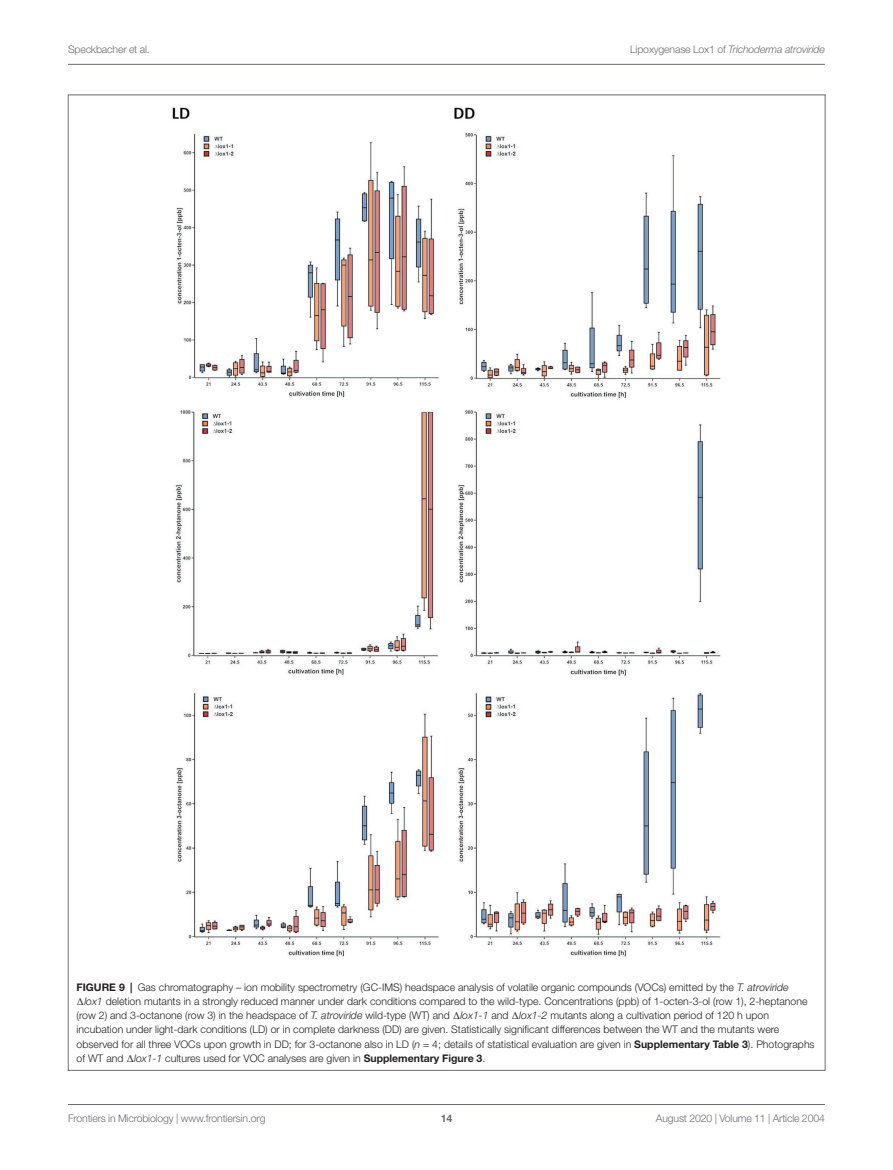
<style>
.page{position:relative;width:893px;height:1170px;background:#fff}
.page>*{position:absolute;margin:0;border:0;box-sizing:border-box;transform-origin:0 0}
.FIG_LEG{font:300 10.5px/14.2px "Helvetica Neue LT Std";color:#231f20}
.t1{font:300 10.5px "Helvetica Neue LT Std";letter-spacing:-.015em;color:#6c6d70}
.t2{font:italic 300 10.5px "Helvetica Neue LT Std";letter-spacing:-.015em;color:#6c6d70}
.t3{font:700 10.5px "Helvetica Neue LT Std";color:#6c6d70}
.s1{font-style:normal}
.s2{font-weight:700}
.s3{font-style:italic}
.s4{font-family:"STIX General";font-weight:400}
</style>
<div class="page">
<hr style="left:68px;top:64px;width:757px;height:1px;background:#6c6d70">
<hr style="left:68px;top:1104px;width:757px;height:1px;background:#6c6d70">
<img style="left:172px;top:106px;width:549px;height:851px">
<p class="t1" style="left:68px;top:42px;width:83px">Speckbacher et al.</p>
<p class="t2" style="left:630px;top:43px;width:196px"><span class="s1">Lipoxygenase Lox1 of</span> Trichoderma atroviride</p>
<p class="FIG_LEG" style="left:77px;top:979px;width:739px"><span class="s2">FIGURE 9 |</span> Gas chromatography – ion mobility spectrometry (GC-IMS) headspace analysis of volatile organic compounds (VOCs) emitted by the <span class="s3">T. atroviride </span><span class="s4">∆</span><span class="s3">lox1</span> deletion mutants in a strongly reduced manner under dark conditions compared to the wild-type. Concentrations (ppb) of 1-octen-3-ol (row 1), 2-heptanone (row 2) and 3-octanone (row 3) in the headspace of <span class="s3">T. atroviride</span> wild-type (WT) and <span class="s4">∆</span><span class="s3">lox1-1</span> and <span class="s4">∆</span><span class="s3">lox1-2</span> mutants along a cultivation period of 120 h upon incubation under light-dark conditions (LD) or in complete darkness (DD) are given. Statistically significant differences between the WT and the mutants were observed for all three VOCs upon growth in DD; for 3-octanone also in LD (<span class="s3">n</span> = 4; details of statistical evaluation are given in <span class="s2">Supplementary Table 3</span>). Photographs of WT and <span class="s4">∆</span><span class="s3">lox1-1</span> cultures used for VOC analyses are given in <span class="s2">Supplementary Figure 3</span>.</p>
<p class="t1" style="left:68px;top:1111px;width:199px">Frontiers in Microbiology | www.frontiersin.org</p>
<p class="t3" style="left:441px;top:1111px;width:13px">14</p>
<p class="t1" style="left:656px;top:1111px;width:170px">August 2020 | Volume 11 | Article 2004</p>
</div>
